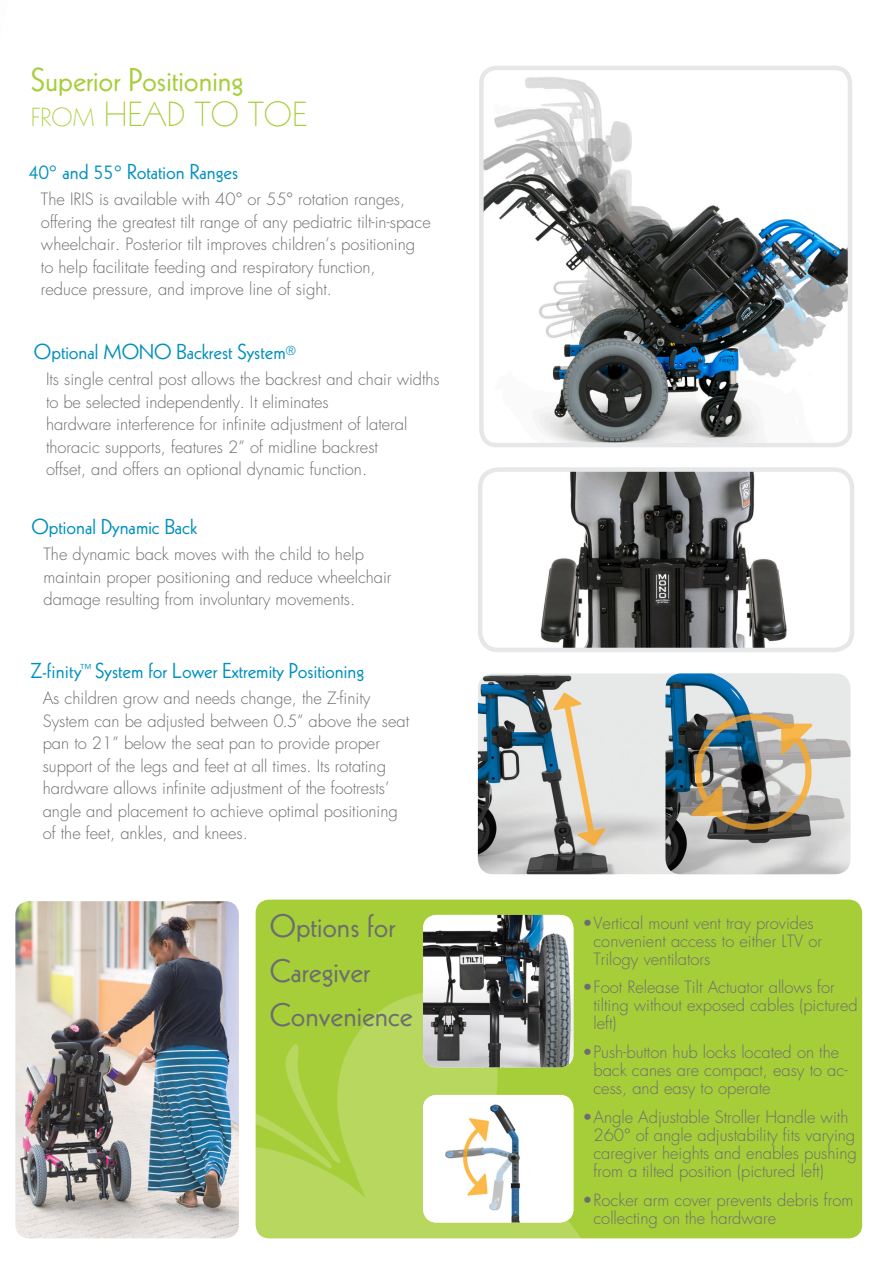
<style>
.page{position:relative;width:893px;height:1263px;background:#fff}
.page>*{position:absolute;margin:0;border:0;box-sizing:border-box;transform-origin:0 0}
.Header_1{font:300 33.75px "Kabel LT Std";color:#a6ce39}
.Header_1-2{font:32.1px "Kabel LT Std";color:#a6ce39}
.Subhead_1{font:31.5px "Kabel LT Std";color:#6c6d70}
.Subhead_1-2{font:21px "Kabel LT Std";color:#0090be}
.Text_1{font:300 16.5px/22.5px "Futura Std";color:#6c6d70}
.s1{font-size:25.35px}
</style>
<div class="page">
<div style="left:256px;top:900px;width:606px;height:338px;background:#a6ce39;border-radius:14px"></div>
<svg style="left:116px;top:963px;width:495px;height:276px;fill:#b7d75f"></svg>
<svg style="left:239px;top:1031px;width:106px;height:142px"></svg>
<svg style="left:646px;top:874px;width:63px;height:26px"></svg>
<img style="left:15px;top:901px;width:224px;height:337px">
<img style="left:423px;top:1095px;width:150px;height:127px">
<img style="left:423px;top:915px;width:150px;height:152px">
<img style="left:484px;top:71px;width:363px;height:371px">
<div style="left:479px;top:66px;width:373px;height:381px;border:4px solid #e6e7e9;border-radius:15px"></div>
<img style="left:478px;top:673px;width:187px;height:201px">
<img style="left:665px;top:673px;width:186px;height:201px">
<img style="left:483px;top:472px;width:366px;height:175px">
<div style="left:478px;top:467px;width:376px;height:185px;border:4px solid #e6e7e9;border-radius:18px"></div>
<p class="Header_1-2" style="left:31px;top:60px;width:214px">Superior Positioning</p>
<p class="Header_1" style="left:31px;top:96px;width:278px"><span class="s1">FROM</span> HEAD TO TOE</p>
<p class="Subhead_1-2" style="left:29px;top:159px;width:211px">40° and 55° Rotation Ranges</p>
<p class="Text_1" style="left:41px;top:188px;width:391px">The IRIS is available with 40° or 55° rotation ranges, offering the greatest tilt range of any pediatric tilt-in-space wheelchair. Posterior tilt improves children’s positioning to help facilitate feeding and respiratory function,<br>reduce pressure, and improve line of sight.</p>
<p class="Subhead_1-2" style="left:34px;top:340px;width:263px">Optional MONO Backrest System<sup>®</sup></p>
<p class="Text_1" style="left:46px;top:369px;width:395px">Its single central post allows the backrest and chair widths to be selected independently. It eliminates<br>hardware interference for infinite adjustment of lateral thoracic supports, features 2” of midline backrest<br>offset, and offers an optional dynamic function.</p>
<p class="Subhead_1-2" style="left:31px;top:514px;width:167px">Optional Dynamic Back</p>
<p class="Text_1" style="left:44px;top:543px;width:349px">The dynamic back moves with the child to help maintain proper positioning and reduce wheelchair damage resulting from involuntary movements.</p>
<p class="Subhead_1-2" style="left:31px;top:658px;width:335px">Z-finity<sup>™</sup> System for Lower Extremity Positioning</p>
<p class="Text_1" style="left:43px;top:687px;width:368px">As children grow and needs change, the Z-finity System can be adjusted between 0.5” above the seat pan to 21” below the seat pan to provide proper support of the legs and feet at all times. Its rotating hardware allows infinite adjustment of the footrests’ angle and placement to achieve optimal positioning of the feet, ankles, and knees.</p>
<p class="Subhead_1" style="left:270px;top:908px;width:127px">Options for</p>
<p class="Subhead_1" style="left:270px;top:952px;width:102px">Caregiver</p>
<p class="Subhead_1" style="left:270px;top:996px;width:144px">Convenience</p>
<p class="Text_1" style="left:593px;top:914px;width:230px;line-height:18px;text-indent:-11px">•Vertical mount vent tray provides convenient access to either LTV or<br>Trilogy ventilators</p>
<p class="Text_1" style="left:593px;top:979px;width:266px;line-height:18px;text-indent:-11px">•Foot Release Tilt Actuator allows for tilting without exposed cables (pictured left)</p>
<p class="Text_1" style="left:593px;top:1043px;width:256px;line-height:18px;text-indent:-11px">•Push-button hub locks located on the back canes are compact, easy to ac&shy;cess, and easy to operate</p>
<p class="Text_1" style="left:593px;top:1108px;width:265px;line-height:18px;text-indent:-11px">•Angle Adjustable Stroller Handle with 260° of angle adjustability fits varying caregiver heights and enables pushing from a tilted position (pictured left)</p>
<p class="Text_1" style="left:593px;top:1191px;width:261px;line-height:18px;text-indent:-11px">•Rocker arm cover prevents debris from collecting on the hardware</p>
</div>
